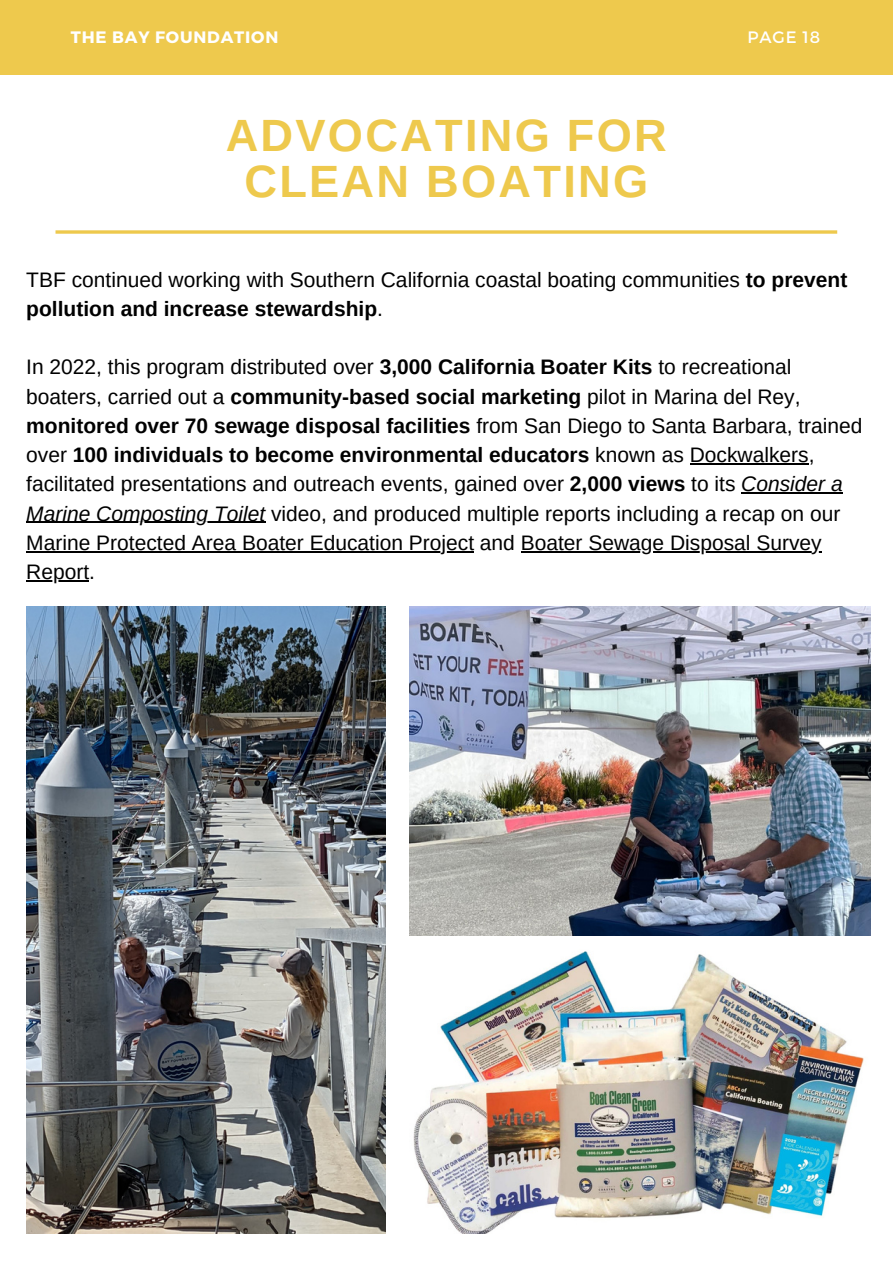
<style>
.page{position:relative;width:893px;height:1264px;background:#fff}
.page>*{position:absolute;margin:0;border:0;box-sizing:border-box;transform-origin:0 0}
.t1{font:700 45.15px "Arimo";letter-spacing:.05em;color:#eec94d}
.t2{font:21px/29.2px "Arimo";color:#000}
.t3{font:700 16.5px "Montserrat";letter-spacing:.05em;color:#fff}
.t4{font:16.5px "Montserrat";letter-spacing:.05em;color:#fff}
.s1{font-weight:700}
.s2{font-style:italic}
</style>
<div class="page">
<div style="left:0;top:0;width:892px;height:74px;background:#eec94d"></div>
<svg style="left:55px;top:230px;width:782px;height:4px;background:#f0d168"></svg>
<img style="left:409px;top:606px;width:461px;height:329px">
<img style="left:413px;top:951px;width:451px;height:282px">
<hr style="left:689px;top:463px;width:119px;height:1px;background:#000">
<hr style="left:741px;top:492px;width:101px;height:1px;background:#000">
<hr style="left:26px;top:522px;width:239px;height:1px;background:#000">
<hr style="left:26px;top:551px;width:448px;height:1px;background:#000">
<hr style="left:520px;top:551px;width:301px;height:1px;background:#000">
<hr style="left:26px;top:580px;width:63px;height:1px;background:#000">
<img style="left:26px;top:606px;width:359px;height:627px">
<p class="t3" style="left:71px;top:27px;width:209px">THE BAY FOUNDATION</p>
<p class="t4" style="left:747px;top:27px;width:74px">PAGE 18</p>
<p class="t1" style="left:226px;top:110px;width:442px">ADVOCATING FOR</p>
<p class="t1" style="left:244px;top:156px;width:405px">CLEAN BOATING</p>
<p class="t2" style="left:26px;top:265px;width:822px">TBF continued working with Southern California coastal boating communities <span class="s1">to prevent pollution and increase stewardship</span>.</p>
<p class="t2" style="left:26px;top:352px;width:837px">In 2022, this program distributed over <span class="s1">3,000 California Boater Kits</span> to recreational boaters, carried out a <span class="s1">community-based social marketing</span> pilot in Marina del Rey, <span class="s1">monitored over 70 sewage disposal facilities</span> from San Diego to Santa Barbara, trained over <span class="s1">100 individuals to become environmental educators</span> known as Dockwalkers, facilitated presentations and outreach events, gained over <span class="s1">2,000 views</span> to its <span class="s2">Consider a Marine Composting Toilet</span> video, and produced multiple reports including a recap on our Marine Protected Area Boater Education Project and Boater Sewage Disposal Survey Report.</p>
</div>
